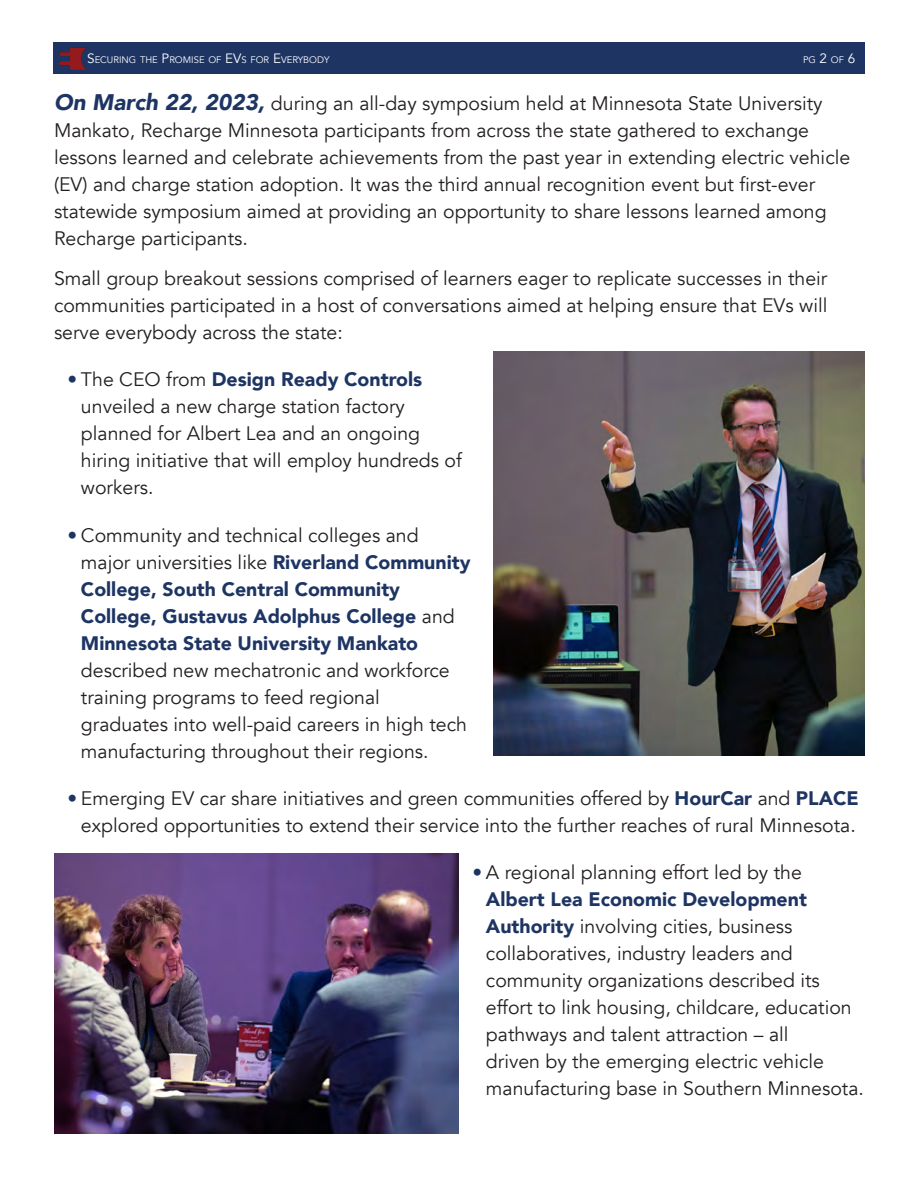
<style>
.page{position:relative;width:918px;height:1188px;background:#fff}
.page>*{position:absolute;margin:0;border:0;box-sizing:border-box;transform-origin:0 0}
.t1{font:19.5px/27px "Avenir";color:#231f20}
.t2{font:900 19.5px/27px "Avenir";color:#1e3564}
.t3{font:9.45px "Avenir";color:#fff}
.s1{font-size:13.5px}
.s2{font-weight:900;font-style:italic;font-size:22.5px;color:#1e3564}
.s3{color:#1e3564}
.s4{font-weight:900;color:#1e3564}
.s5{font-weight:400}
.s6{font-weight:400;color:#231f20}
</style>
<div class="page">
<div style="left:53px;top:42px;width:812px;height:32px;background:#1e3564"></div>
<img style="left:59px;top:47px;width:28px;height:23px">
<img style="left:54px;top:853px;width:405px;height:281px">
<img style="left:493px;top:351px;width:372px;height:405px">
<p class="t3" style="left:87px;top:54px;width:244px"><span class="s1">S</span>ECURING THE <span class="s1">P</span>ROMISE OF <span class="s1">EV</span>S FOR <span class="s1">E</span>VERYBODY</p>
<p class="t3" style="left:803px;top:54px;width:54px">PG <span class="s1">2</span> OF <span class="s1">6</span></p>
<p class="t1" style="left:54px;top:90px;width:798px"><span class="s2">On March 22, 2023,</span> during an all-day symposium held at Minnesota State University Mankato, Recharge Minnesota participants from across the state gathered to exchange lessons learned and celebrate achievements from the past year in extending electric vehicle (EV) and charge station adoption. It was the third annual recognition event but first-ever statewide symposium aimed at providing an opportunity to share lessons learned among Recharge participants.</p>
<p class="t1" style="left:54px;top:265px;width:775px;text-align:justify">Small group breakout sessions comprised of learners eager to replicate successes in their communities participated in a host of conversations aimed at helping ensure that EVs will serve everybody across the state:</p>
<p class="t1" style="left:81px;top:366px;width:382px;text-indent:-13px"><span class="s3">•</span> The CEO from <span class="s4">Design Ready Controls </span>unveiled a new charge station factory planned for Albert Lea and an ongoing hiring initiative that will employ hundreds of workers.</p>
<p class="t2" style="left:81px;top:521px;width:391px;text-indent:-13px"><span class="s5">•</span> <span class="s6">Community and technical colleges and major universities like</span> Riverland Community College, South Central Community College, Gustavus Adolphus College <span class="s6">and </span>Minnesota State University Mankato</p>
<p class="t1" style="left:81px;top:657px;width:387px">described new mechatronic and workforce training programs to feed regional graduates into well-paid careers in high tech manufacturing throughout their regions.</p>
<p class="t1" style="left:67px;top:785px;width:793px;text-align:center"><span class="s3">•</span> Emerging EV car share initiatives and green communities offered by <span class="s4">HourCar</span> and <span class="s4">PLACE </span>explored opportunities to extend their service into the further reaches of rural Minnesota.</p>
<p class="t1" style="left:486px;top:859px;width:379px;text-indent:-13px"><span class="s3">•</span> A regional planning effort led by the <span class="s4">Albert Lea Economic Development Authority</span> involving cities, business collaboratives, industry leaders and community organizations described its effort to link housing, childcare, education pathways and talent attraction – all<br>driven by the emerging electric vehicle manufacturing base in Southern Minnesota.</p>
</div>
